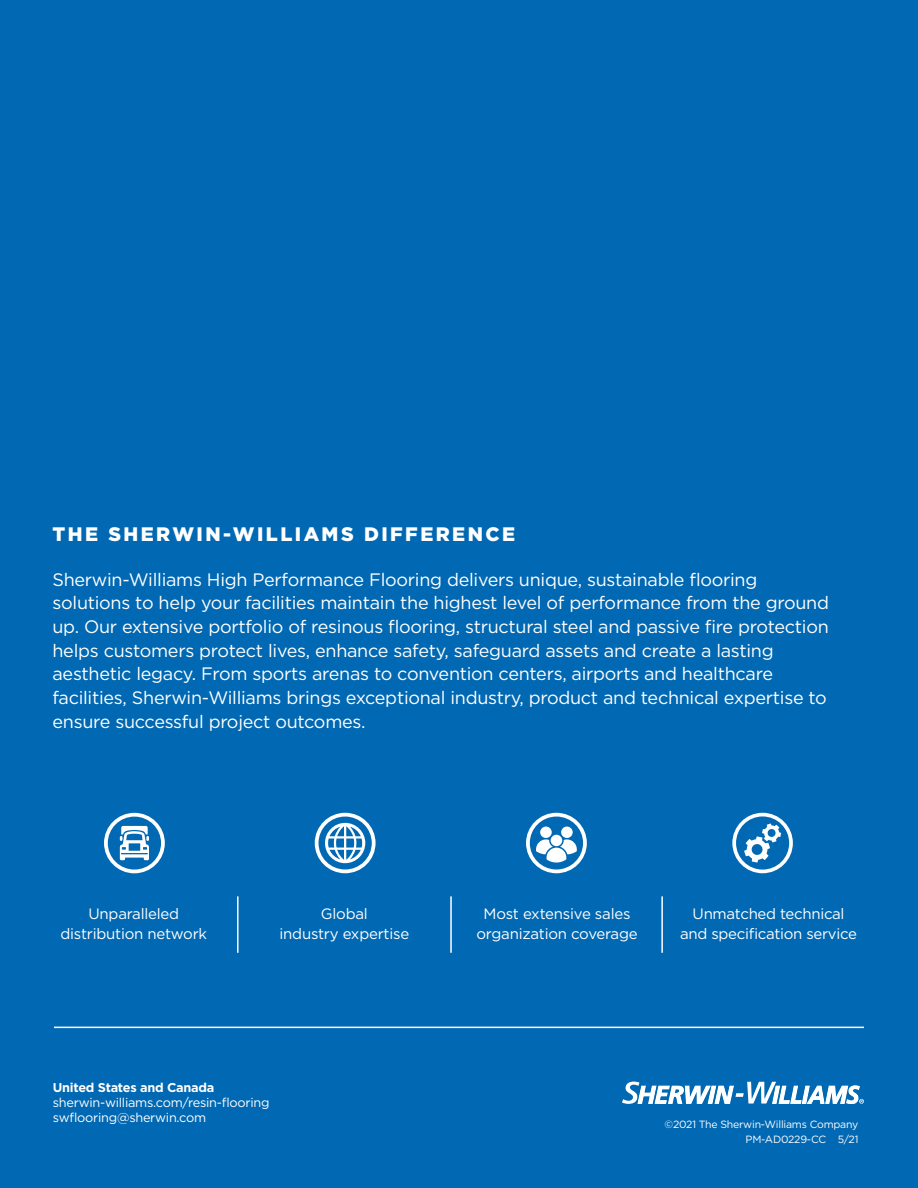
<style>
.page{position:relative;width:918px;height:1188px;background:#0168b3}
.page>*{position:absolute;margin:0;border:0;box-sizing:border-box;transform-origin:0 0}
.t1{font:900 19.5px "Gotham";letter-spacing:.125em;color:#fff}
.Body_-_Back{font:18px/23.7px "Gotham";letter-spacing:-.015em;color:#fff}
.Body_-_Back-2{font:15px "Gotham";letter-spacing:-.015em;color:#fff}
.CTA_-_Back{font:12.75px/15px "Gotham";letter-spacing:-.02em;color:#fff}
.Footer_-_Back{font:10.5px/15px "Gotham";letter-spacing:-.02em;color:#fff;text-align:right}
.s1{font-weight:700}
</style>
<div class="page">
<svg style="left:104px;top:813px;width:61px;height:60px"></svg>
<svg style="left:315px;top:813px;width:61px;height:60px"></svg>
<svg style="left:526px;top:813px;width:61px;height:60px"></svg>
<svg style="left:732px;top:813px;width:61px;height:60px"></svg>
<hr style="left:54px;top:1027px;width:810px;height:1px;background:#fff">
<hr style="left:450px;top:896px;width:2px;height:57px;background:#fff">
<hr style="left:237px;top:896px;width:2px;height:57px;background:#fff">
<hr style="left:661px;top:896px;width:2px;height:57px;background:#fff">
<svg style="left:622px;top:1082px;width:242px;height:22px"></svg>
<p class="t1" style="left:52px;top:520px;width:464px">THE SHERWIN-WILLIAMS DIFFERENCE</p>
<p class="Body_-_Back" style="left:52px;top:567px;width:778px">Sherwin-Williams High Performance Flooring delivers unique, sustainable flooring solutions to help your facilities maintain the highest level of performance from the ground up. Our extensive portfolio of resinous flooring, structural steel and passive fire protection helps customers protect lives, enhance safety, safeguard assets and create a lasting aesthetic legacy. From sports arenas to convention centers, airports and healthcare facilities, Sherwin-Williams brings exceptional industry, product and technical expertise to ensure successful project outcomes.</p>
<p class="Body_-_Back-2" style="left:88px;top:904px;width:92px">Unparalleled</p>
<p class="Body_-_Back-2" style="left:60px;top:924px;width:148px">distribution network</p>
<p class="Body_-_Back-2" style="left:321px;top:904px;width:48px">Global</p>
<p class="Body_-_Back-2" style="left:280px;top:924px;width:131px">industry expertise</p>
<p class="CTA_-_Back" style="left:53px;top:1080px;width:218px"><span class="s1">United States and Canada </span>sherwin-williams.com/resin-flooring swflooring@sherwin.com</p>
<p class="Body_-_Back-2" style="left:484px;top:904px;width:148px">Most extensive sales</p>
<p class="Body_-_Back-2" style="left:476px;top:924px;width:163px">organization coverage</p>
<p class="Body_-_Back-2" style="left:693px;top:904px;width:153px">Unmatched technical</p>
<p class="Body_-_Back-2" style="left:680px;top:924px;width:178px">and specification service</p>
<p class="Footer_-_Back" style="left:665px;top:1117px;width:195px">©2021 The Sherwin-Williams Company<br>PM-AD0229-CC 5/21</p>
</div>
